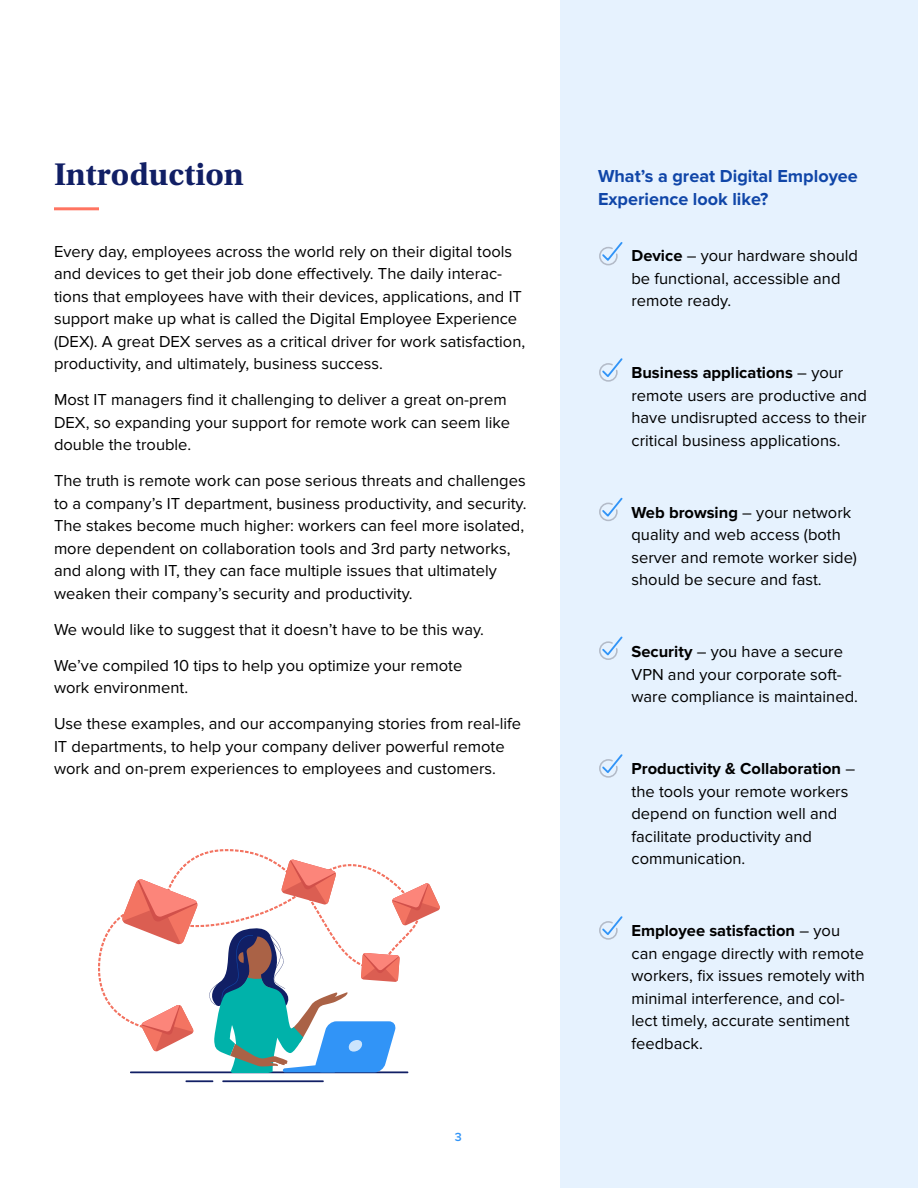
<style>
.page{position:relative;width:918px;height:1188px;background:#fff}
.page>*{position:absolute;margin:0;border:0;box-sizing:border-box;transform-origin:0 0}
.t1{font:700 33px "Utopia Std";color:#111f65}
.t2{font:700 18px/22.5px "Proxima Nova";color:#1046a8}
.t3{font:16.5px/22.5px "Proxima Nova";color:#000}
.t4{font:600 12.15px "Proxima Nova";color:#3194f7}
.s1{font-weight:700}
</style>
<div class="page">
<div style="left:561px;top:0;width:357px;height:1188px;background:#e6f2fe"></div>
<hr style="left:54px;top:207px;width:45px;height:3px;background:#ff7461">
<svg style="left:599px;top:242px;width:24px;height:24px"></svg>
<svg style="left:599px;top:497px;width:24px;height:24px"></svg>
<svg style="left:599px;top:754px;width:24px;height:24px"></svg>
<svg style="left:599px;top:358px;width:24px;height:24px"></svg>
<svg style="left:599px;top:636px;width:24px;height:24px"></svg>
<svg style="left:599px;top:916px;width:24px;height:24px"></svg>
<hr style="left:130px;top:1071px;width:278px;height:2px;background:#111f65">
<hr style="left:222px;top:1080px;width:102px;height:2px;background:#111f65">
<hr style="left:185px;top:1080px;width:28px;height:2px;background:#111f65">
<svg style="left:98px;top:849px;width:342px;height:223px"></svg>
<h1 class="t1" style="left:54px;top:155px;width:191px">Introduction</h1>
<p class="t3" style="left:54px;top:240px;width:473px">Every day, employees across the world rely on their digital tools and devices to get their job done effectively. The daily interac&shy;tions that employees have with their devices, applications, and IT support make up what is called the Digital Employee Experience (DEX). A great DEX serves as a critical driver for work satisfaction, productivity, and ultimately, business success.</p>
<p class="t3" style="left:54px;top:389px;width:458px">Most IT managers find it challenging to deliver a great on-prem<br>DEX, so expanding your support for remote work can seem like double the trouble.</p>
<p class="t3" style="left:54px;top:470px;width:474px">The truth is remote work can pose serious threats and challenges to a company’s IT department, business productivity, and security.<br>The stakes become much higher: workers can feel more isolated, more dependent on collaboration tools and 3rd party networks, and along with IT, they can face multiple issues that ultimately weaken their company’s security and productivity.</p>
<p class="t3" style="left:54px;top:612px;width:432px;line-height:36px">We would like to suggest that it doesn’t have to be this way.<br>We’ve compiled 10 tips to help you optimize your remote</p>
<p class="t3" style="left:54px;top:670px;width:469px;line-height:36px">work environment.<br>Use these examples, and our accompanying stories from real-life</p>
<p class="t3" style="left:54px;top:735px;width:452px">IT departments, to help your company deliver powerful remote work and on-prem experiences to employees and customers.</p>
<p class="t4" style="left:455px;top:1130px;width:8px">3</p>
<p class="t2" style="left:598px;top:165px;width:261px">What’s a great Digital Employee<br>Experience look like?</p>
<p class="t3" style="left:632px;top:245px;width:228px"><span class="s1">Device</span> – your hardware should be functional, accessible and remote ready.</p>
<p class="t3" style="left:632px;top:362px;width:237px"><span class="s1">Business applications</span> – your remote users are productive and have undisrupted access to their critical business applications.</p>
<p class="t3" style="left:632px;top:501px;width:227px"><span class="s1">Web browsing</span> – your network quality and web access (both server and remote worker side) should be secure and fast.</p>
<p class="t3" style="left:632px;top:641px;width:228px"><span class="s1">Security</span> – you have a secure<br>VPN and your corporate soft&shy;ware compliance is maintained.</p>
<p class="t3" style="left:632px;top:758px;width:225px"><span class="s1">Productivity &amp; Collaboration</span> – the tools your remote workers depend on function well and facilitate productivity and communication.</p>
<p class="t3" style="left:632px;top:920px;width:235px"><span class="s1">Employee satisfaction</span> – you can engage directly with remote workers, fix issues remotely with minimal interference, and col&shy;lect timely, accurate sentiment feedback.</p>
</div>
